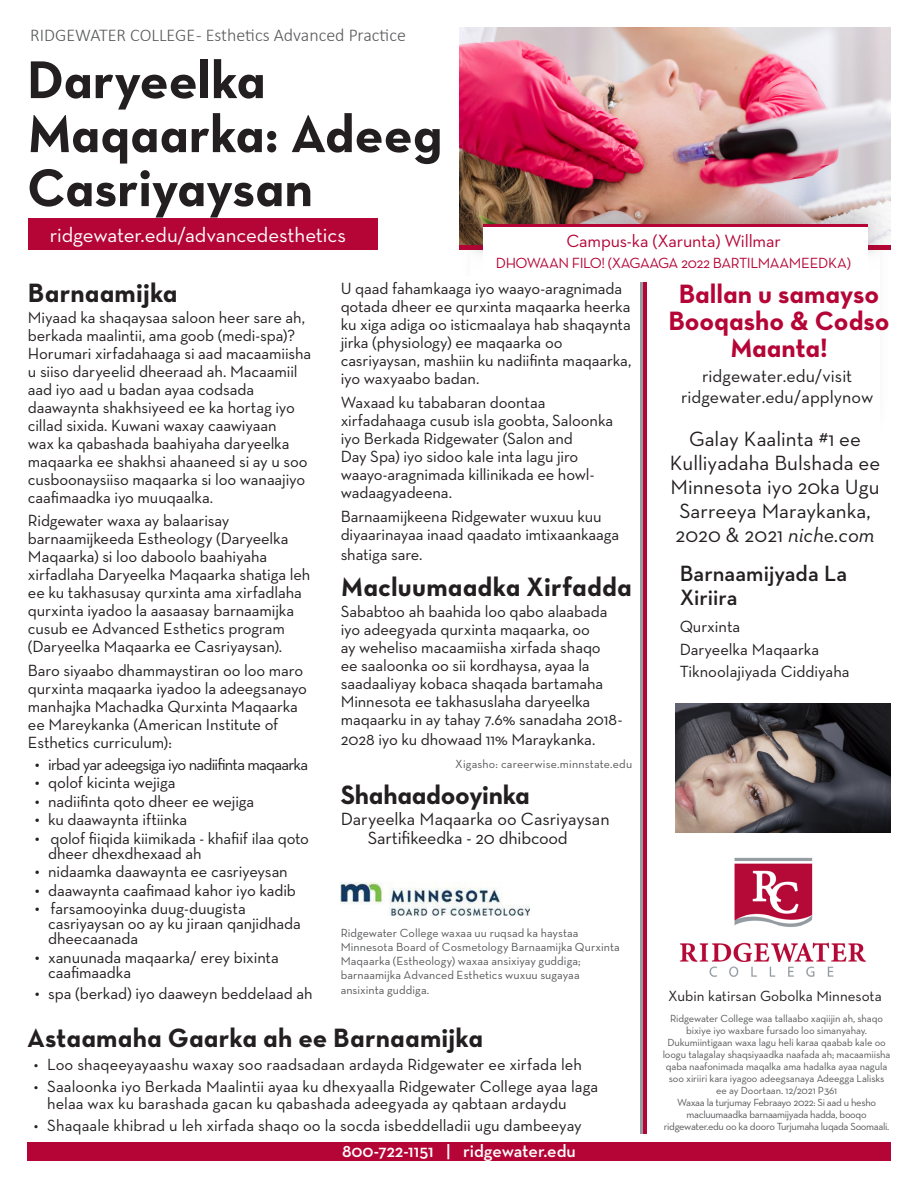
<style>
.page{position:relative;width:918px;height:1188px;background:#fff}
.page>*{position:absolute;margin:0;border:0;box-sizing:border-box;transform-origin:0 0}
.t1{font:54px/54px "Neutra Text Bold Alt";color:#231f20}
.t2{font:27px "Neutra Text Bold Alt";letter-spacing:.005em;color:#231f20}
.t3{font:27px/27px "Neutra Text Bold Alt";color:#b50536;text-align:center}
.t4{font:600 22.5px/24px "Neutra Text";color:#231f20}
.t5{font:21px/24px "Neutra Text";color:#231f20;text-align:center}
.t6{font:21px "Neutra Text";letter-spacing:-.005em;color:#fff}
.Indented_credential{font:18px "Neutra Text";color:#231f20}
.t7{font:300 18px "Calibri";color:#57585a}
.t8{font:600 18px "Neutra Text";color:#fff}
.t9{font:18px "Neutra Text";letter-spacing:-.01em;color:#b50536}
.t10{font:16.5px/18px "Neutra Text";letter-spacing:-.005em;color:#231f20}
.t11{font:16.5px "Neutra Text";letter-spacing:-.045em;color:#231f20}
.t12{font:15px "Neutra Text";letter-spacing:-.03em;color:#b50536}
.t13{font:15px "Neutra Text";color:#231f20}
.t14{font:12px/14.2px "Neutra Text";letter-spacing:.005em;color:#57585a}
.t15{font:10.5px/12px "Neutra Text";letter-spacing:-.01em;color:#57585a;text-align:center}
.s1{font-size:18px}
.s2{font-style:italic}
</style>
<div class="page">
<img style="left:459px;top:27px;width:432px;height:218px">
<div style="left:460px;top:190px;width:431px;height:253px;background:#231f20;opacity:.21"></div>
<div style="left:483px;top:226px;width:385px;height:208px;background:#fff"></div>
<div style="left:815px;top:250px;width:65px;height:26px;background:#fff"></div>
<div style="left:459px;top:276px;width:421px;height:177px;background:#fff"></div>
<div style="left:470px;top:250px;width:65px;height:26px;background:#fff"></div>
<hr style="left:483px;top:224px;width:385px;height:3px;background:#b50536">
<div style="left:28px;top:219px;width:350px;height:31px;background:#b50536"></div>
<div style="left:27px;top:1143px;width:864px;height:18px;background:#b50536"></div>
<hr style="left:641px;top:283px;width:3px;height:851px;background:#959ca1">
<hr style="left:644px;top:283px;width:3px;height:851px;background:#b50536">
<img style="left:341px;top:883px;width:189px;height:33px">
<img style="left:675px;top:704px;width:216px;height:129px">
<img style="left:679px;top:857px;width:187px;height:120px">
<p class="t7" style="left:30px;top:23px;width:377px">RIDGEWATER COLLEGE - Esthetics Advanced Practice</p>
<p class="t1" style="left:27px;top:52px;width:417px">Daryeelka<br>Maqaarka: Adeeg<br>Casriyaysan</p>
<p class="t6" style="left:50px;top:222px;width:298px">ridgewater.edu/advancedesthetics</p>
<p class="t9" style="left:566px;top:230px;width:216px">Campus-ka (Xarunta) Willmar</p>
<p class="t12" style="left:496px;top:254px;width:357px">DHOWAAN FILO! (XAGAAGA 2022 BARTILMAAMEEDKA)</p>
<p class="t2" style="left:28px;top:276px;width:151px">Barnaamijka</p>
<p class="t10" style="left:28px;top:308px;width:285px">Miyaad ka shaqaysaa saloon heer sare ah, berkada maalintii, ama goob (medi-spa)?<br>Horumari xirfadahaaga si aad macaamiisha u siiso daryeelid dheeraad ah. Macaamiil aad iyo aad u badan ayaa codsada daawaynta shakhsiyeed ee ka hortag iyo cillad sixida. Kuwani waxay caawiyaan<br>wax ka qabashada baahiyaha daryeelka maqaarka ee shakhsi ahaaneed si ay u soo cusboonaysiiso maqaarka si loo wanaajiyo caafimaadka iyo muuqaalka.</p>
<p class="t10" style="left:28px;top:512px;width:284px">Ridgewater waxa ay balaarisay barnaamijkeeda Estheology (Daryeelka Maqaarka) si loo daboolo baahiyaha xirfadlaha Daryeelka Maqaarka shatiga leh ee ku takhasusay qurxinta ama xirfadlaha qurxinta iyadoo la aasaasay barnaamijka cusub ee Advanced Esthetics program (Daryeelka Maqaarka ee Casriyaysan).</p>
<p class="t10" style="left:28px;top:661px;width:281px">Baro siyaabo dhammaystiran oo loo maro qurxinta maqaarka iyadoo la adeegsanayo manhajka Machadka Qurxinta Maqaarka ee Mareykanka (American Institute of Esthetics curriculum):</p>
<p class="t11" style="left:35px;top:754px;width:275px"><span class="s1">•</span> irbad yar adeegsiga iyo nadiifinta maqaarka</p>
<p class="t10" style="left:35px;top:774px;width:142px"><span class="s1">•</span> qolof kicinta wejiga</p>
<p class="t10" style="left:35px;top:792px;width:221px"><span class="s1">•</span> nadiifinta qoto dheer ee wejiga</p>
<p class="t10" style="left:35px;top:811px;width:154px"><span class="s1">•</span> ku daawaynta iftiinka</p>
<p class="t10" style="left:48px;top:831px;width:262px;line-height:15px;text-indent:-13px"><span class="s1">•</span> qolof fiiqida kiimikada - khafiif ilaa qoto dheer dhexdhexaad ah</p>
<p class="t10" style="left:35px;top:863px;width:255px"><span class="s1">•</span> nidaamka daawaynta ee casriyeysan</p>
<p class="t10" style="left:35px;top:881px;width:263px"><span class="s1">•</span> daawaynta caafimaad kahor iyo kadib</p>
<p class="t10" style="left:48px;top:901px;width:254px;line-height:15px;text-indent:-13px"><span class="s1">•</span> farsamooyinka duug-duugista casriyaysan oo ay ku jiraan qanjidhada dheecaanada</p>
<p class="t10" style="left:48px;top:950px;width:232px;line-height:15px;text-indent:-13px"><span class="s1">•</span> xanuunada maqaarka/ erey bixinta caafimaadka</p>
<p class="t10" style="left:35px;top:985px;width:279px"><span class="s1">•</span> spa (berkad) iyo daaweyn beddelaad ah</p>
<p class="t10" style="left:341px;top:279px;width:292px">U qaad fahamkaaga iyo waayo-aragnimada qotada dheer ee qurxinta maqaarka heerka ku xiga adiga oo isticmaalaya hab shaqaynta jirka (physiology) ee maqaarka oo casriyaysan, mashiin ku nadiifinta maqaarka, iyo waxyaabo badan.</p>
<p class="t10" style="left:341px;top:393px;width:274px">Waxaad ku tababaran doontaa xirfadahaaga cusub isla goobta, Saloonka iyo Berkada Ridgewater (Salon and<br>Day Spa) iyo sidoo kale inta lagu jiro waayo-aragnimada killinikada ee howl&shy;wadaagyadeena.</p>
<p class="t10" style="left:341px;top:507px;width:280px">Barnaamijkeena Ridgewater wuxuu kuu diyaarinayaa inaad qaadato imtixaankaaga</p>
<p class="t10" style="left:341px;top:545px;width:83px">shatiga sare.</p>
<p class="t2" style="left:341px;top:570px;width:293px">Macluumaadka Xirfadda</p>
<p class="t10" style="left:341px;top:602px;width:283px">Sababtoo ah baahida loo qabo alaabada iyo adeegyada qurxinta maqaarka, oo<br>ay weheliso macaamiisha xirfada shaqo<br>ee saaloonka oo sii kordhaysa, ayaa la saadaaliyay kobaca shaqada bartamaha Minnesota ee takhasuslaha daryeelka maqaarku in ay tahay 7.6% sanadaha 2018-</p>
<p class="t10" style="left:341px;top:731px;width:256px">2028 iyo ku dhowaad 11% Maraykanka.</p>
<p class="t14" style="left:455px;top:756px;width:179px">Xigasho: careerwise.minnstate.edu</p>
<p class="t2" style="left:341px;top:778px;width:191px">Shahaadooyinka</p>
<p class="Indented_credential" style="left:341px;top:808px;width:270px">Daryeelka Maqaarka oo Casriyaysan</p>
<p class="Indented_credential" style="left:368px;top:827px;width:202px">Sartifikeedka - 20 dhibcood</p>
<p class="t14" style="left:341px;top:925px;width:281px">Ridgewater College waxaa uu ruqsad ka haystaa Minnesota Board of Cosmetology Barnaamijka Qurxinta Maqaarka (Estheology) waxaa ansixiyay guddiga; barnaamijka Advanced Esthetics wuxuu sugayaa ansixinta guddiga.</p>
<p class="t2" style="left:27px;top:1021px;width:458px">Astaamaha Gaarka ah ee Barnaamijka</p>
<p class="t10" style="left:34px;top:1055px;width:550px">• Loo shaqeeyayaashu waxay soo raadsadaan ardayda Ridgewater ee xirfada leh</p>
<p class="t10" style="left:47px;top:1078px;width:552px;line-height:16.5px;text-indent:-14px">• Saaloonka iyo Berkada Maalintii ayaa ku dhexyaalla Ridgewater College ayaa laga helaa wax ku barashada gacan ku qabashada adeegyada ay qabtaan ardaydu</p>
<p class="t10" style="left:34px;top:1116px;width:550px">• Shaqaale khibrad u leh xirfada shaqo oo la socda isbeddelladii ugu dambeeyay</p>
<p class="t8" style="left:342px;top:1139px;width:235px">800-722-1151 | ridgewater.edu</p>
<p class="t3" style="left:668px;top:279px;width:223px">Ballan u samayso<br>Booqasho &amp; Codso<br>Maanta!</p>
<p class="Indented_credential" style="left:702px;top:365px;width:152px">ridgewater.edu/visit</p>
<p class="Indented_credential" style="left:681px;top:386px;width:194px">ridgewater.edu/applynow</p>
<p class="t5" style="left:670px;top:426px;width:212px">Galay Kaalinta #1 ee<br>Kulliyadaha Bulshada ee<br>Minnesota iyo 20ka Ugu<br>Sarreeya Maraykanka,<br>2020 &amp; 2021 <span class="s2">niche.com</span></p>
<p class="t4" style="left:680px;top:561px;width:169px">Barnaamijyada La<br>Xiriira</p>
<p class="t10" style="left:680px;top:615px;width:171px;line-height:22.5px">Qurxinta<br>Daryeelka Maqaarka<br>Tiknoolajiyada Ciddiyaha</p>
<p class="t13" style="left:668px;top:987px;width:215px">Xubin katirsan Gobolka Minnesota</p>
<p class="t15" style="left:663px;top:1012px;width:229px">Ridgewater College waa tallaabo xaqiijin ah, shaqo bixiye iyo waxbare fursado loo simanyahay.<br>Dukumiintigaan waxa lagu heli karaa qaabab kale oo loogu talagalay shaqsiyaadka naafada ah; macaamiisha qaba naafonimada maqalka ama hadalka ayaa nagula soo xiriiri kara iyagoo adeegsanaya Adeegga Lalisks ee ay Doortaan. 12/2021 P361<br>Waxaa la turjumay Febraayo 2022: Si aad u hesho macluumaadka barnaamijyada hadda, booqo ridgewater.edu oo ka dooro Turjumaha luqada Soomaali.</p>
</div>
